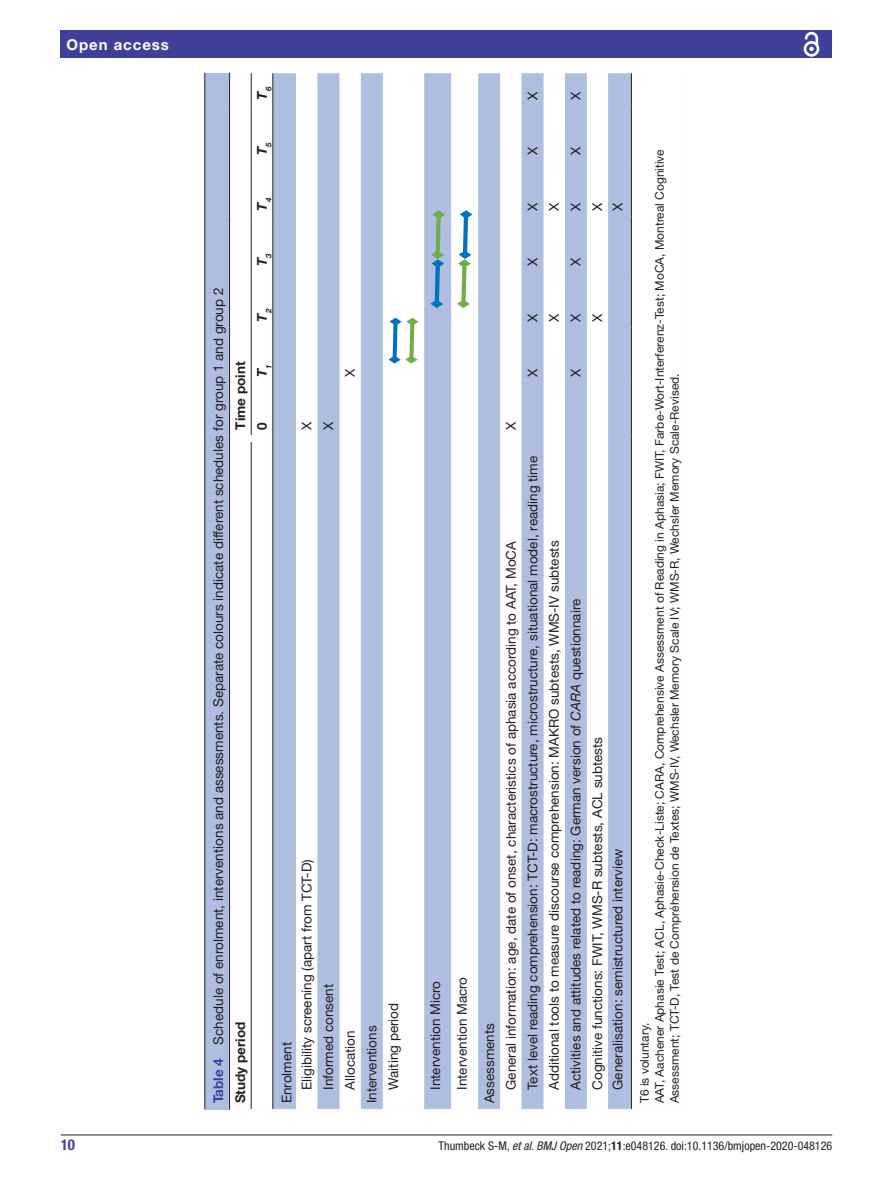
<style>
.page{position:relative;width:893px;height:1191px;background:#fff}
.page>*{position:absolute;margin:0;border:0;box-sizing:border-box;transform-origin:0 0}
.t1{font:700 15px "Helvetica Neue LT Std";letter-spacing:.065em;color:#fff}
.t2{font:700 condensed 15px "Helvetica Neue LT Std";color:#414099}
.t3{font:13.5px/22px "Helvetica Neue LT Std";color:#231f20}
.t4{font:italic 700 13.5px "Helvetica Neue LT Std";color:#231f20}
.t5{font:700 13.5px/21.6px "Helvetica Neue LT Std";color:#231f20}
.t6{font:12px/15px "Helvetica Neue LT Std";color:#231f20}
.t7{font:condensed 12px "Helvetica Neue LT Std";color:#231f20}
.s1{font-weight:700;color:#414099}
.s2{font-weight:700}
.s3{font-style:italic}
</style>
<div class="page">
<hr style="left:61px;top:1134px;width:771px;height:1px;background:#231f20">
<div style="left:61px;top:31px;width:771px;height:27px;background:#414099"></div>
<svg style="left:803px;top:31px;width:17px;height:26px"></svg>
<div style="left:205px;top:73px;width:483px;height:1036px;background:#afbde1"></div>
<hr style="left:204px;top:73px;width:1px;height:1036px;background:#231f20">
<div style="left:230px;top:73px;width:458px;height:1036px;background:#fff"></div>
<svg style="left:273px;top:73px;width:358px;height:1036px"></svg>
<hr style="left:229px;top:435px;width:1px;height:674px;background:#231f20">
<hr style="left:229px;top:383px;width:1px;height:52px;background:#231f20">
<hr style="left:229px;top:327px;width:1px;height:56px;background:#231f20">
<hr style="left:229px;top:272px;width:1px;height:55px;background:#231f20">
<hr style="left:229px;top:216px;width:1px;height:56px;background:#231f20">
<hr style="left:229px;top:161px;width:1px;height:55px;background:#231f20">
<hr style="left:229px;top:105px;width:1px;height:56px;background:#231f20">
<hr style="left:229px;top:73px;width:1px;height:32px;background:#231f20">
<hr style="left:251px;top:435px;width:1px;height:674px;background:#231f20">
<hr style="left:272px;top:435px;width:1px;height:674px;background:#231f20">
<hr style="left:251px;top:383px;width:1px;height:52px;background:#231f20">
<hr style="left:272px;top:383px;width:1px;height:52px;background:#231f20">
<hr style="left:251px;top:327px;width:1px;height:56px;background:#231f20">
<hr style="left:272px;top:327px;width:1px;height:56px;background:#231f20">
<hr style="left:251px;top:272px;width:1px;height:55px;background:#231f20">
<hr style="left:272px;top:272px;width:1px;height:55px;background:#231f20">
<hr style="left:251px;top:216px;width:1px;height:56px;background:#231f20">
<hr style="left:272px;top:216px;width:1px;height:56px;background:#231f20">
<hr style="left:251px;top:161px;width:1px;height:55px;background:#231f20">
<hr style="left:272px;top:161px;width:1px;height:55px;background:#231f20">
<hr style="left:251px;top:105px;width:1px;height:56px;background:#231f20">
<hr style="left:272px;top:105px;width:1px;height:56px;background:#231f20">
<hr style="left:251px;top:73px;width:1px;height:32px;background:#231f20">
<hr style="left:272px;top:73px;width:1px;height:32px;background:#231f20">
<hr style="left:631px;top:383px;width:1px;height:52px;background:#231f20">
<hr style="left:631px;top:327px;width:1px;height:56px;background:#231f20">
<hr style="left:631px;top:272px;width:1px;height:55px;background:#231f20">
<hr style="left:631px;top:216px;width:1px;height:56px;background:#231f20">
<hr style="left:631px;top:161px;width:1px;height:55px;background:#231f20">
<hr style="left:631px;top:105px;width:1px;height:56px;background:#231f20">
<hr style="left:631px;top:73px;width:1px;height:32px;background:#231f20">
<hr style="left:631px;top:435px;width:1px;height:674px;background:#231f20">
<svg style="left:389px;top:318px;width:29px;height:45px"></svg>
<svg style="left:430px;top:210px;width:15px;height:98px"></svg>
<svg style="left:457px;top:210px;width:15px;height:98px"></svg>
<hr style="left:648px;top:73px;width:2px;height:1030px;background:#fff">
<hr style="left:678px;top:73px;width:2px;height:1030px;background:#fff">
<svg style="left:249px;top:435px;width:4px;height:6px"></svg>
<p class="t1" style="left:66px;top:35px;width:104px">Open access</p>
<p class="t4" style="left:254px;top:99px;width:14px;rotate:-90deg">T<sub>6</sub></p>
<p class="t3" style="left:521px;top:99px;width:10px;rotate:-90deg">X</p>
<p class="t3" style="left:565px;top:99px;width:10px;rotate:-90deg">X</p>
<p class="t4" style="left:254px;top:155px;width:14px;rotate:-90deg">T<sub>5</sub></p>
<p class="t4" style="left:254px;top:210px;width:14px;rotate:-90deg">T<sub>4</sub></p>
<p class="t4" style="left:254px;top:266px;width:14px;rotate:-90deg">T<sub>3</sub></p>
<p class="t3" style="left:207px;top:1103px;width:817px;rotate:-90deg"><span class="s1">Table 4</span> Schedule of enrolment, interventions and assessments. Separate colours indicate different schedules for group 1 and group 2<br><span class="s2">Study period</span></p>
<p class="t4" style="left:254px;top:321px;width:14px;rotate:-90deg">T<sub>2</sub></p>
<p class="t5" style="left:229px;top:429px;width:70px;rotate:-90deg">Time point<br>0</p>
<p class="t4" style="left:254px;top:377px;width:14px;rotate:-90deg">T<sub>1</sub></p>
<p class="t3" style="left:296px;top:429px;width:10px;rotate:-90deg">X</p>
<p class="t3" style="left:317px;top:429px;width:10px;rotate:-90deg">X</p>
<p class="t3" style="left:276px;top:1089px;width:232px;line-height:20.1px;text-indent:-13px;rotate:-90deg">Enrolment<br>Eligibility screening (apart from TCT-D)</p>
<p class="t3" style="left:317px;top:1089px;width:108px;rotate:-90deg">Informed consent</p>
<p class="t3" style="left:339px;top:377px;width:10px;rotate:-90deg">X</p>
<p class="t3" style="left:339px;top:1089px;width:61px;rotate:-90deg">Allocation</p>
<p class="t3" style="left:361px;top:1089px;width:89px;line-height:21.6px;text-indent:-13px;rotate:-90deg">Interventions<br>Waiting period</p>
<p class="t3" style="left:521px;top:155px;width:10px;rotate:-90deg">X</p>
<p class="t3" style="left:565px;top:155px;width:10px;rotate:-90deg">X</p>
<p class="t3" style="left:521px;top:210px;width:10px;rotate:-90deg">X</p>
<p class="t3" style="left:543px;top:210px;width:10px;rotate:-90deg">X</p>
<p class="t3" style="left:565px;top:210px;width:10px;rotate:-90deg">X</p>
<p class="t3" style="left:586px;top:210px;width:10px;rotate:-90deg">X</p>
<p class="t3" style="left:606px;top:210px;width:10px;rotate:-90deg">X</p>
<p class="t3" style="left:521px;top:266px;width:10px;rotate:-90deg">X</p>
<p class="t3" style="left:565px;top:266px;width:10px;rotate:-90deg">X</p>
<p class="t3" style="left:521px;top:321px;width:10px;rotate:-90deg">X</p>
<p class="t3" style="left:543px;top:321px;width:10px;rotate:-90deg">X</p>
<p class="t3" style="left:565px;top:321px;width:10px;rotate:-90deg">X</p>
<p class="t3" style="left:586px;top:321px;width:10px;rotate:-90deg">X</p>
<p class="t3" style="left:521px;top:377px;width:10px;rotate:-90deg">X</p>
<p class="t3" style="left:565px;top:377px;width:10px;rotate:-90deg">X</p>
<p class="t3" style="left:424px;top:1089px;width:110px;rotate:-90deg">Intervention Micro</p>
<p class="t3" style="left:451px;top:1089px;width:115px;rotate:-90deg">Intervention Macro</p>
<p class="t3" style="left:478px;top:1103px;width:82px;rotate:-90deg">Assessments</p>
<p class="t3" style="left:500px;top:429px;width:10px;rotate:-90deg">X</p>
<p class="t3" style="left:500px;top:1089px;width:550px;rotate:-90deg">General information: age, date of onset, characteristics of aphasia according to AAT, MoCA</p>
<p class="t3" style="left:521px;top:1089px;width:635px;rotate:-90deg">Text level reading comprehension: TCT-D: macrostructure, microstructure, situational model, reading time</p>
<p class="t3" style="left:543px;top:1089px;width:551px;rotate:-90deg">Additional tools to measure discourse comprehension: MAKRO subtests, WMS-IV subtests</p>
<p class="t3" style="left:565px;top:1089px;width:492px;rotate:-90deg">Activities and attitudes related to reading: German version of <span class="s3">CARA</span> questionnaire</p>
<p class="t3" style="left:586px;top:1089px;width:354px;rotate:-90deg">Cognitive functions: FWIT, WMS-R subtests, ACL subtests</p>
<p class="t3" style="left:606px;top:1089px;width:243px;rotate:-90deg">Generalisation: semistructured interview</p>
<p class="t6" style="left:637px;top:1103px;width:955px;rotate:-90deg">T6 is voluntary.<br>AAT, Aachener Aphasie Test; ACL, Aphasie-Check-Liste; CARA, Comprehensive Assessment of Reading in Aphasia; FWIT, Farbe-Wort-Interferenz-Test; MoCA, Montreal Cognitive<br>Assessment; TCT-D, Test de Compréhension de Textes; WMS-IV, Wechsler Memory Scale IV; WMS-R, Wechsler Memory Scale-Revised.</p>
<p class="t2" style="left:61px;top:1135px;width:16px">10</p>
<p class="t7" style="left:439px;top:1138px;width:395px">Thumbeck S-M, <span class="s3">et al</span>. <span class="s3">BMJ Open</span> 2021;<span class="s2">11</span>:e048126. doi:10.1136/bmjopen-2020-048126</p>
</div>
